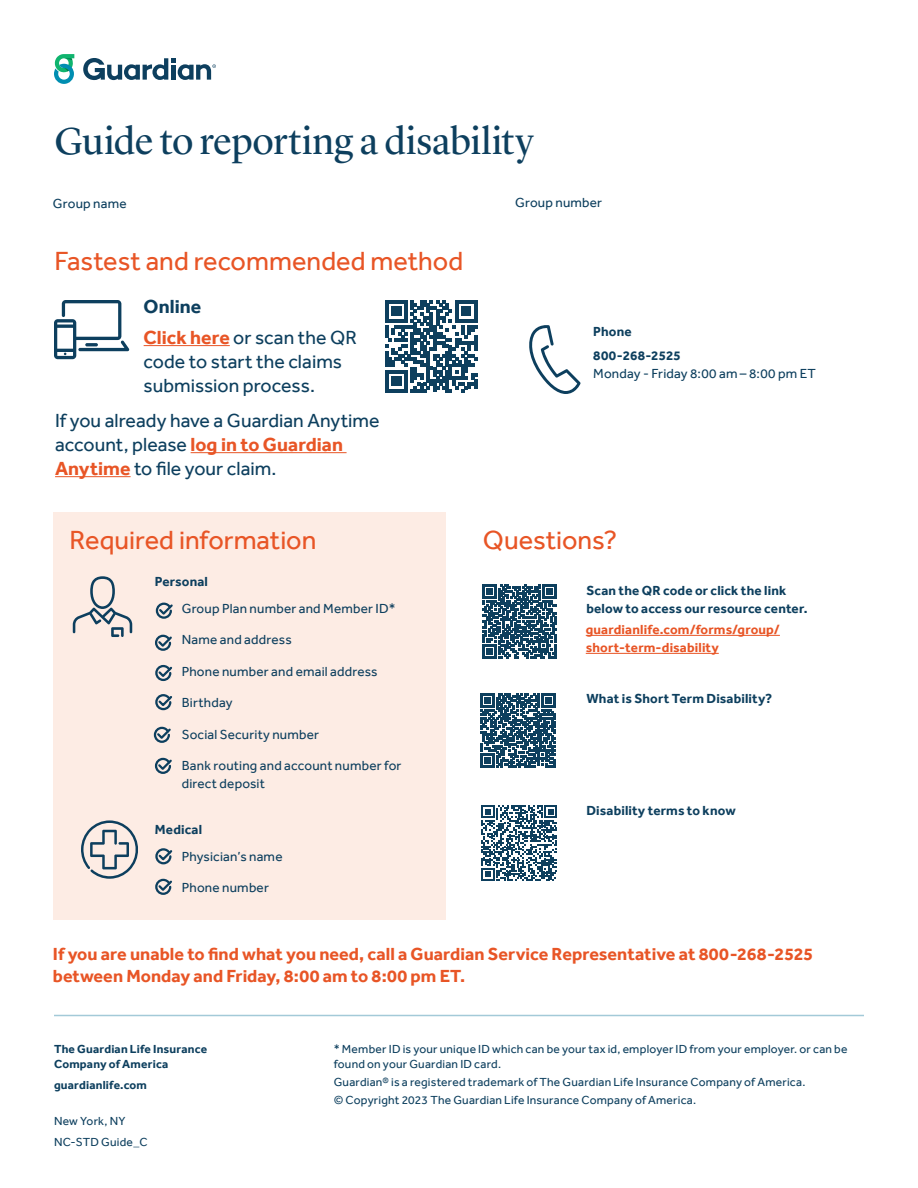
<style>
.page{position:relative;width:918px;height:1188px;background:#fff}
.page>*{position:absolute;margin:0;border:0;box-sizing:border-box;transform-origin:0 0}
.t1{font:39px "Lyon Display";letter-spacing:-.005em;color:#0d3f5e}
.t2{font:27px "Effra";color:#e85526}
.t3{font:19.5px/24px "Effra";color:#0d3f5e}
.t4{font:700 18px/22.5px "Effra";color:#e85526}
.t5{font:13.5px/18px "Effra";letter-spacing:.015em;color:#0d3f5e}
.t6{font:700 13.5px/24.8px "Effra";letter-spacing:.01em;color:#0d3f5e}
.t7{font:700 13.5px/18px "Effra";letter-spacing:.01em;color:#e85526}
.t8{font:12px/21px "Effra";letter-spacing:.02em;color:#0d3f5e}
.t9{font:700 12px/15px "Effra";letter-spacing:.015em;color:#0d3f5e}
.s1{font-weight:700}
.s2{font-weight:700;color:#e85526}
</style>
<div class="page">
<svg style="left:54px;top:54px;width:20px;height:30px"></svg>
<svg style="left:83px;top:58px;width:133px;height:22px"></svg>
<hr style="left:54px;top:1015px;width:810px;height:1px;background:#a3cad8">
<svg style="left:385px;top:300px;width:92px;height:92px"></svg>
<hr style="left:144px;top:345px;width:86px;height:1px;background:#e85526">
<hr style="left:586px;top:635px;width:194px;height:1px;background:#e85526">
<hr style="left:586px;top:653px;width:133px;height:1px;background:#e85526">
<svg style="left:529px;top:325px;width:52px;height:69px"></svg>
<svg style="left:54px;top:300px;width:75px;height:59px"></svg>
<div style="left:54px;top:512px;width:392px;height:408px;background:#fdece4"></div>
<svg style="left:155px;top:602px;width:18px;height:17px"></svg>
<svg style="left:155px;top:634px;width:17px;height:17px"></svg>
<svg style="left:155px;top:664px;width:18px;height:18px"></svg>
<svg style="left:155px;top:694px;width:17px;height:17px"></svg>
<svg style="left:153px;top:726px;width:18px;height:17px"></svg>
<svg style="left:155px;top:848px;width:18px;height:17px"></svg>
<svg style="left:73px;top:576px;width:59px;height:61px"></svg>
<svg style="left:154px;top:757px;width:18px;height:17px"></svg>
<svg style="left:155px;top:878px;width:17px;height:17px"></svg>
<svg style="left:81px;top:820px;width:57px;height:59px"></svg>
<svg style="left:482px;top:584px;width:75px;height:74px"></svg>
<svg style="left:482px;top:805px;width:75px;height:76px"></svg>
<svg style="left:481px;top:693px;width:74px;height:75px"></svg>
<hr style="left:191px;top:452px;width:156px;height:1px;background:#e85526">
<hr style="left:55px;top:476px;width:76px;height:1px;background:#e85526">
<h1 class="t1" style="left:54px;top:112px;width:481px">Guide to reporting a disability</h1>
<p class="t5" style="left:53px;top:194px;width:75px">Group name</p>
<p class="t5" style="left:515px;top:193px;width:89px">Group number</p>
<h2 class="t2" style="left:54px;top:245px;width:410px">Fastest and recommended method</h2>
<h3 class="t3" style="left:144px;top:291px;width:215px;line-height:30.8px"><span class="s1">Online<br></span><span class="s2">Click here</span> or scan the QR</h3>
<h3 class="t3" style="left:144px;top:349px;width:200px">code to start the claims submission process.</h3>
<h3 class="t3" style="left:55px;top:408px;width:326px">If you already have a Guardian Anytime account, please <span class="s2">log in to Guardian<br>Anytime</span> to file your claim.</h3>
<h2 class="t2" style="left:70px;top:524px;width:248px">Required information</h2>
<p class="t6" style="left:155px;top:569px;width:55px">Personal</p>
<p class="t5" style="left:182px;top:599px;width:215px">Group Plan number and Member ID*</p>
<p class="t5" style="left:182px;top:631px;width:111px">Name and address</p>
<p class="t5" style="left:182px;top:662px;width:197px">Phone number and email address</p>
<p class="t5" style="left:182px;top:694px;width:52px">Birthday</p>
<p class="t5" style="left:182px;top:725px;width:139px">Social Security number</p>
<p class="t5" style="left:182px;top:757px;width:221px">Bank routing and account number for direct deposit</p>
<p class="t6" style="left:155px;top:817px;width:49px">Medical</p>
<p class="t5" style="left:182px;top:847px;width:102px">Physician’s name</p>
<p class="t5" style="left:182px;top:878px;width:89px">Phone number</p>
<p class="t6" style="left:593px;top:319px;width:89px">Phone<br>800-268-2525</p>
<p class="t5" style="left:593px;top:365px;width:224px">Monday - Friday 8:00 am – 8:00 pm ET</p>
<h2 class="t2" style="left:483px;top:524px;width:136px">Questions?</h2>
<p class="t6" style="left:586px;top:581px;width:223px;line-height:18px">Scan the QR code or click the link below to access our resource center.</p>
<p class="t7" style="left:586px;top:620px;width:196px">guardianlife.com/forms/group/ short-term-disability</p>
<p class="t6" style="left:586px;top:686px;width:187px">What is Short Term Disability?</p>
<p class="t6" style="left:586px;top:798px;width:151px">Disability terms to know</p>
<h3 class="t4" style="left:53px;top:942px;width:762px">If you are unable to find what you need, call a Guardian Service Representative at 800-268-2525 between Monday and Friday, 8:00 am to 8:00 pm ET.</h3>
<p class="t9" style="left:54px;top:1041px;width:155px">The Guardian Life Insurance<br>Company of America</p>
<p class="t9" style="left:54px;top:1077px;width:94px">guardianlife.com</p>
<p class="t8" style="left:54px;top:1110px;width:95px">New York, NY<br>NC-STD Guide_C</p>
<p class="t8" style="left:334px;top:1041px;width:515px;line-height:15px">* Member ID is your unique ID which can be your tax id, employer ID from your employer. or can be found on your Guardian ID card.</p>
<p class="t8" style="left:334px;top:1073px;width:473px;line-height:18px">Guardian® is a registered trademark of The Guardian Life Insurance Company of America. © Copyright 2023 The Guardian Life Insurance Company of America.</p>
</div>
